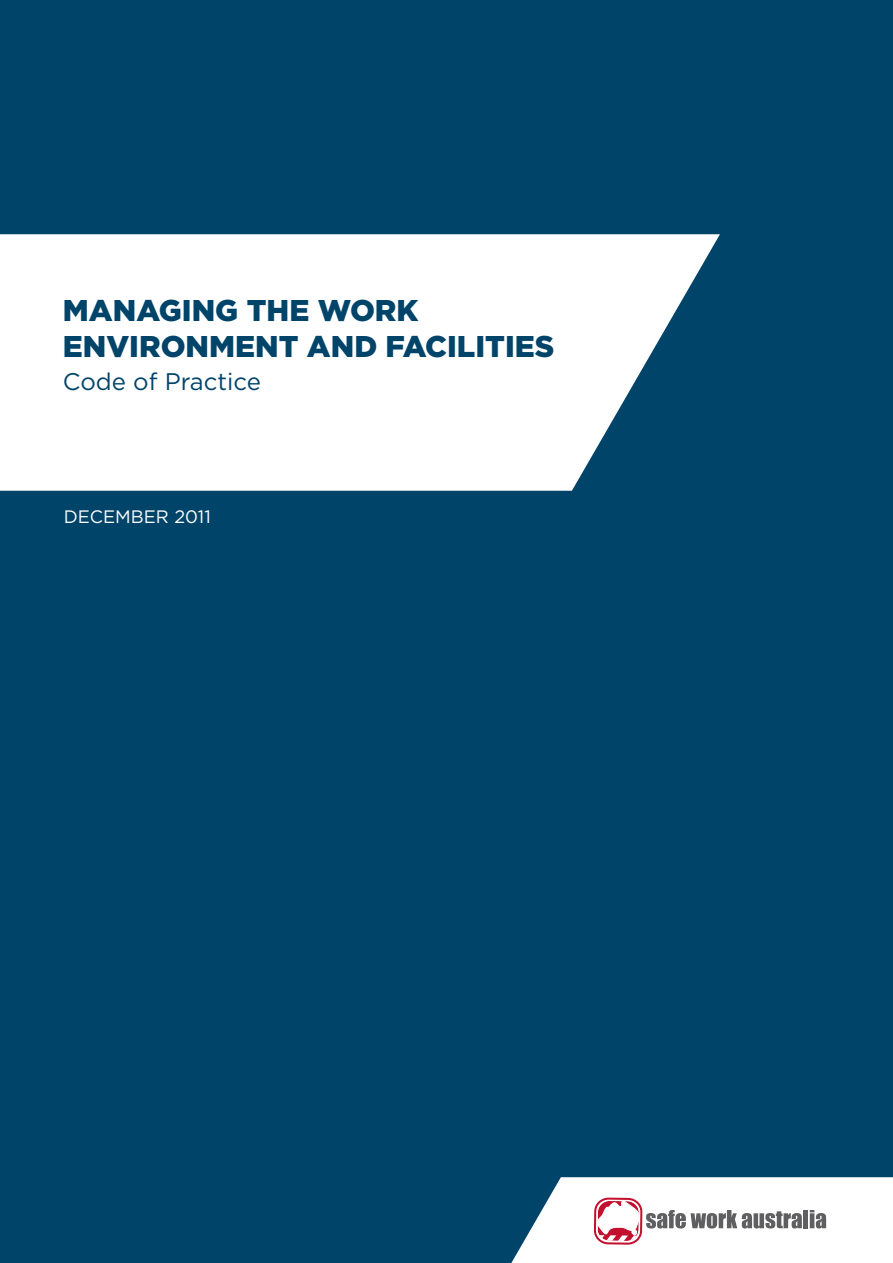
<style>
.page{position:relative;width:893px;height:1263px;background:#00446a}
.page>*{position:absolute;margin:0;border:0;box-sizing:border-box;transform-origin:0 0}
.t1{font:900 30px/36px "Gotham";color:#00446a}
.t2{font:24px "Gotham";color:#00446a}
.t3{font:18px "Gotham";color:#fff}
</style>
<div class="page">
<svg style="left:0;top:234px;width:720px;height:257px;background:#e4ebef"></svg>
<svg style="left:511px;top:1177px;width:382px;height:86px;background:#e1e2e6"></svg>
<p class="t1" style="left:63px;top:292px;width:493px">MANAGING THE WORK<br>ENVIRONMENT AND FACILITIES</p>
<p class="t2" style="left:63px;top:367px;width:200px">Code of Practice</p>
<p class="t3" style="left:64px;top:506px;width:149px">DECEMBER 2011</p>
</div>
